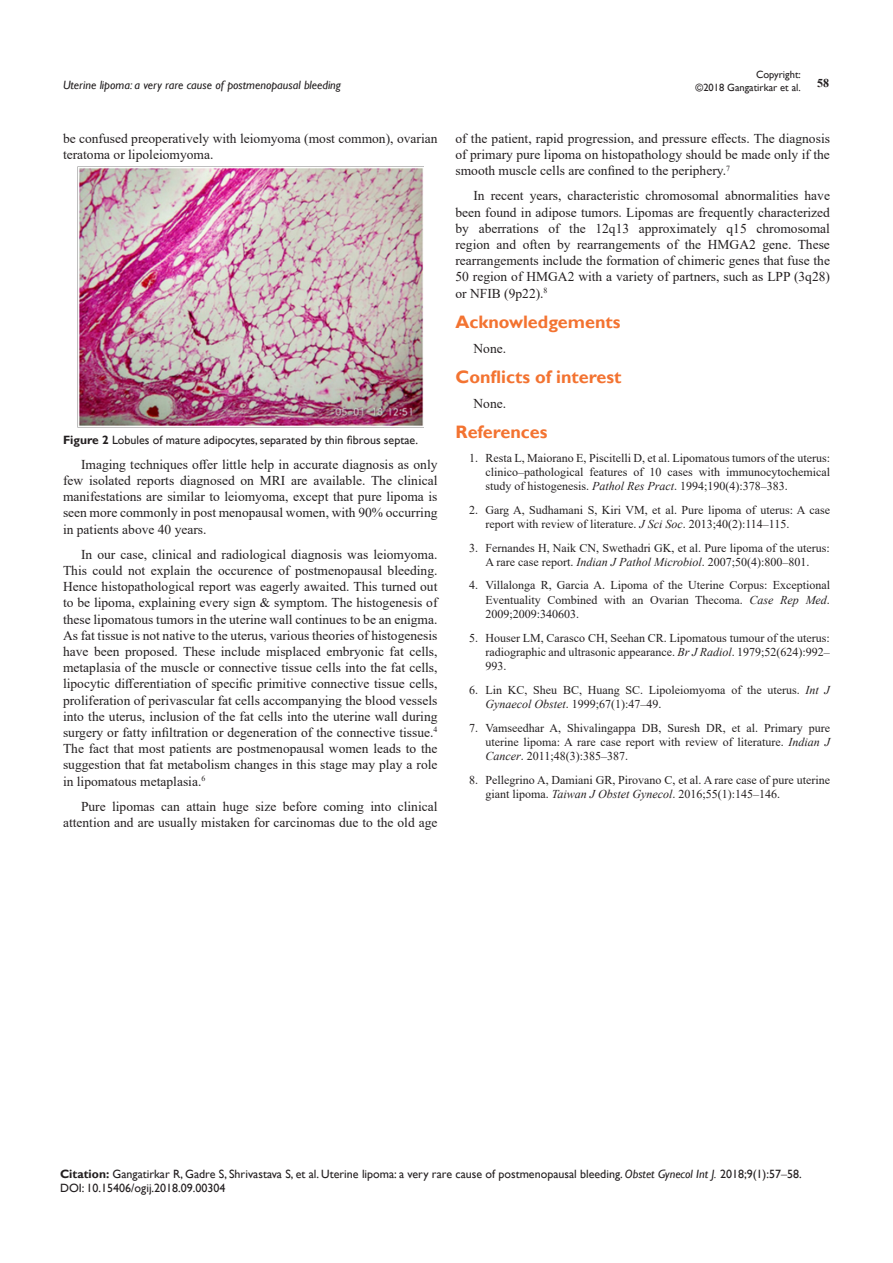
<style>
.page{position:relative;width:893px;height:1263px;background:#fff}
.page>*{position:absolute;margin:0;border:0;box-sizing:border-box;transform-origin:0 0}
.List_Paragraph{font:700 18px "Gill Sans";color:#f37331}
.t1{font:13.5px/16.2px "Times New Roman";color:#231f20;text-align:justify}
.t2{font:12px/14.4px "Times New Roman";color:#231f20;text-align:justify}
.Citation{font:12px "Gill Sans";color:#231f20}
.t3{font:italic 12px "Gill Sans";color:#231f20}
.t4{font:700 12px "Times New Roman";color:#231f20}
.t5{font:10.5px/12.6px "Gill Sans";color:#231f20;text-align:right}
.s1{font-weight:700}
.s2{font-style:italic}
.s3{font-family:"Times New Roman"}
</style>
<div class="page">
<img style="left:77px;top:166px;width:347px;height:261px">
<p class="t5" style="left:695px;top:69px;width:107px">Copyright:<br>©2018 Gangatirkar et al.</p>
<p class="t3" style="left:63px;top:78px;width:280px">Uterine lipoma: a very rare cause of postmenopausal bleeding</p>
<p class="t4" style="left:817px;top:75px;width:13px">58</p>
<p class="t1" style="left:63px;top:130px;width:376px">be confused preoperatively with leiomyoma (most common), ovarian teratoma or lipoleiomyoma.</p>
<p class="Citation" style="left:63px;top:432px;width:357px"><span class="s1">Figure 2</span> Lobules of mature adipocytes, separated by thin fibrous septae.</p>
<p class="t1" style="left:63px;top:456px;width:376px;text-indent:18px">Imaging techniques offer little help in accurate diagnosis as only few isolated reports diagnosed on MRI are available. The clinical manifestations are similar to leiomyoma, except that pure lipoma is seen more commonly in post menopausal women, with 90% occurring in patients above 40 years.</p>
<p class="t1" style="left:63px;top:546px;width:376px;text-indent:18px">In our case, clinical and radiological diagnosis was leiomyoma.<br>This could not explain the occurence of postmenopausal bleeding.<br>Hence histopathological report was eagerly awaited. This turned out to be lipoma, explaining every sign &amp; symptom. The histogenesis of these lipomatous tumors in the uterine wall continues to be an enigma.<br>As fat tissue is not native to the uterus, various theories of histogenesis have been proposed. These include misplaced embryonic fat cells, metaplasia of the muscle or connective tissue cells into the fat cells, lipocytic differentiation of specific primitive connective tissue cells, proliferation of perivascular fat cells accompanying the blood vessels into the uterus, inclusion of the fat cells into the uterine wall during surgery or fatty infiltration or degeneration of the connective tissue.<sup>4<br></sup>The fact that most patients are postmenopausal women leads to the suggestion that fat metabolism changes in this stage may play a role in lipomatous metaplasia.<sup>6</sup></p>
<p class="t1" style="left:63px;top:798px;width:376px;text-align:right">Pure lipomas can attain huge size before coming into clinical attention and are usually mistaken for carcinomas due to the old age</p>
<p class="t1" style="left:455px;top:130px;width:376px">of the patient, rapid progression, and pressure effects. The diagnosis of primary pure lipoma on histopathology should be made only if the smooth muscle cells are confined to the periphery.<sup>7</sup></p>
<p class="t1" style="left:455px;top:187px;width:376px;text-indent:18px">In recent years, characteristic chromosomal abnormalities have been found in adipose tumors. Lipomas are frequently characterized by aberrations of the 12q13 approximately q15 chromosomal region and often by rearrangements of the HMGA2 gene. These rearrangements include the formation of chimeric genes that fuse the 50 region of HMGA2 with a variety of partners, such as LPP (3q28) or NFIB (9p22).<sup>8</sup></p>
<p class="List_Paragraph" style="left:455px;top:311px;width:166px">Acknowledgements</p>
<p class="t1" style="left:473px;top:340px;width:34px">None.</p>
<p class="List_Paragraph" style="left:455px;top:366px;width:168px">Conflicts of interest</p>
<p class="t1" style="left:473px;top:395px;width:34px">None.</p>
<p class="List_Paragraph" style="left:455px;top:421px;width:94px">References</p>
<p class="t2" style="left:485px;top:450px;width:346px;text-indent:-16px">1. Resta L, Maiorano E, Piscitelli D, et al. Lipomatous tumors of the uterus: clinico–pathological features of 10 cases with immunocytochemical study of histogenesis. <span class="s2">Pathol Res Pract</span>. 1994;190(4):378–383.</p>
<p class="t2" style="left:485px;top:502px;width:346px;text-indent:-16px">2. Garg A, Sudhamani S, Kiri VM, et al. Pure lipoma of uterus: A case report with review of literature. <span class="s2">J Sci Soc</span>. 2013;40(2):114–115.</p>
<p class="t2" style="left:469px;top:540px;width:362px;text-align:center">3. Fernandes H, Naik CN, Swethadri GK, et al. Pure lipoma of the uterus:<br>A rare case report. <span class="s2">Indian J Pathol Microbiol</span>. 2007;50(4):800–801.</p>
<p class="t2" style="left:485px;top:578px;width:346px;text-indent:-16px">4. Villalonga R, Garcia A. Lipoma of the Uterine Corpus: Exceptional Eventuality Combined with an Ovarian Thecoma. <span class="s2">Case Rep Med</span>.<br>2009;2009:340603.</p>
<p class="t2" style="left:485px;top:630px;width:346px;text-indent:-16px">5. Houser LM, Carasco CH, Seehan CR. Lipomatous tumour of the uterus: radiographic and ultrasonic appearance. <span class="s2">Br J Radiol</span>. 1979;52(624):992– 993.</p>
<p class="t2" style="left:485px;top:682px;width:346px;text-indent:-16px">6. Lin KC, Sheu BC, Huang SC. Lipoleiomyoma of the uterus. <span class="s2">Int J<br>Gynaecol Obstet</span>. 1999;67(1):47–49.</p>
<p class="t2" style="left:485px;top:720px;width:346px;text-indent:-16px">7. Vamseedhar A, Shivalingappa DB, Suresh DR, et al. Primary pure uterine lipoma: A rare case report with review of literature. <span class="s2">Indian J Cancer</span>. 2011;48(3):385–387.</p>
<p class="t2" style="left:485px;top:772px;width:346px;text-indent:-16px">8. Pellegrino A, Damiani GR, Pirovano C, et al. A rare case of pure uterine giant lipoma. <span class="s2">Taiwan J Obstet Gynecol</span>. 2016;55(1):145–146.</p>
<p class="Citation" style="left:60px;top:1167px;width:743px"><span class="s1">Citation:</span> Gangatirkar R, Gadre S, Shrivastava S, et al. Uterine lipoma: a very rare cause of postmenopausal bleeding. <span class="s2">Obstet Gynecol Int J.</span> 2018;9(1):57<span class="s3">‒</span>58.</p>
<p class="Citation" style="left:60px;top:1181px;width:167px">DOI: 10.15406/ogij.2018.09.00304</p>
</div>
